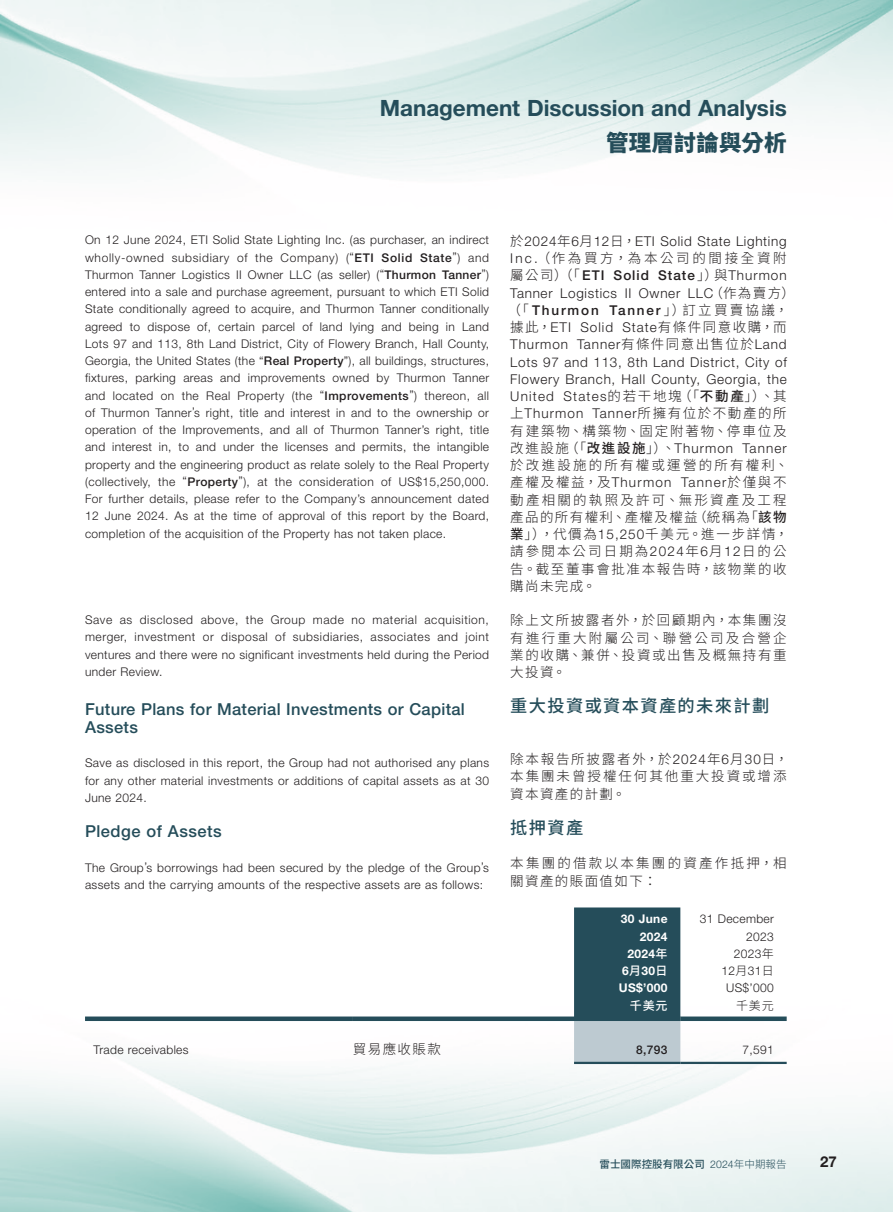
<style>
.page{position:relative;width:893px;height:1212px;background:#fff}
.page>*{position:absolute;margin:0;border:0;box-sizing:border-box;transform-origin:0 0}
.t1{font:700 22.5px "Helvetica Neue LT Std";color:#254d5a}
.t2{font:800 22.5px "Source Han Sans TC";letter-spacing:.005em;color:#254d5a}
.C_Heading_1{font:500 17.25px "Source Han Sans TC";letter-spacing:.08em;color:#254d5a}
.Heading_1{font:500 16.5px "Helvetica Neue LT Std";letter-spacing:.02em;color:#254d5a}
.t3{font:700 15px "Helvetica Neue LT Std";color:#231f20}
.C_Body_Text{font:300 13.5px/17.2px "Source Han Sans TC";letter-spacing:.14em;color:#231f20}
.C_Body_Text-2{font:300 13.5px/17.2px "Source Han Sans TC";letter-spacing:.165em;color:#231f20}
.Body_Text{font:300 12px/17.2px "Helvetica Neue LT Std";letter-spacing:.03em;color:#231f20;text-align:justify}
.Body_Text-2{font:700 12px "Helvetica Neue LT Std";letter-spacing:.03em;color:#fff}
.Body_Text-3{font:500 12px "Helvetica Neue LT Std";color:#231f20}
.Body_Text-4{font:500 12px "Source Han Sans TC";color:#fff}
.Body_Text-5{font:300 12px "Source Han Sans TC";color:#231f20}
.t4{font:500 10.5px "Source Han Sans TC";letter-spacing:.005em;color:#254d5a}
.s1{font-weight:500}
.s2{font-family:"Helvetica Neue LT Std"}
.s3{font-family:"Helvetica Neue LT Std";font-weight:500}
.s4{font-family:"Source Han Sans TC";font-weight:500}
.s5{font-family:"Source Han Sans TC"}
.s6{font-family:"Helvetica Neue LT Std";font-weight:300}
.s7{font-weight:300}
</style>
<div class="page">
<img style="left:0;top:0;width:893px;height:1212px">
<svg style="left:574px;top:907px;width:106px;height:155px;background:#4f6f7a"></svg>
<div style="left:85px;top:1016px;width:268px;height:5px;background:#254d5a"></div>
<div style="left:353px;top:1016px;width:221px;height:5px;background:#254d5a"></div>
<div style="left:574px;top:1016px;width:106px;height:5px;background:#254d5a"></div>
<div style="left:680px;top:1016px;width:107px;height:5px;background:#254d5a"></div>
<hr style="left:574px;top:1062px;width:106px;height:2px;background:#254d5a">
<hr style="left:680px;top:1062px;width:107px;height:2px;background:#254d5a">
<h1 class="t1" style="left:380px;top:94px;width:408px">Management Discussion and Analysis</h1>
<h1 class="t2" style="left:606px;top:130px;width:182px">管理層討論與分析</h1>
<p class="Body_Text" style="left:85px;top:231px;width:406px">On 12 June 2024, ETI Solid State Lighting Inc. (as purchaser, an indirect wholly-owned subsidiary of the Company) (“<span class="s1">ETI Solid State</span>”) and Thurmon Tanner Logistics II Owner LLC (as seller) (“<span class="s1">Thurmon Tanner</span>”) entered into a sale and purchase agreement, pursuant to which ETI Solid State conditionally agreed to acquire, and Thurmon Tanner conditionally agreed to dispose of, certain parcel of land lying and being in Land Lots 97 and 113, 8th Land District, City of Flowery Branch, Hall County, Georgia, the United States (the “<span class="s1">Real Property</span>”), all buildings, structures, fixtures, parking areas and improvements owned by Thurmon Tanner and located on the Real Property (the “<span class="s1">Improvements</span>”) thereon, all of Thurmon Tanner’s right, title and interest in and to the ownership or operation of the Improvements, and all of Thurmon Tanner’s right, title and interest in, to and under the licenses and permits, the intangible property and the engineering product as relate solely to the Real Property (collectively, the “<span class="s1">Property</span>”), at the consideration of US$15,250,000.<br>For further details, please refer to the Company’s announcement dated 12 June 2024. As at the time of approval of this report by the Board, completion of the acquisition of the Property has not taken place.</p>
<p class="Body_Text" style="left:85px;top:611px;width:406px">Save as disclosed above, the Group made no material acquisition, merger, investment or disposal of subsidiaries, associates and joint ventures and there were no significant investments held during the Period under Review.</p>
<p class="Heading_1" style="left:85px;top:699px;width:381px">Future Plans for Material Investments or Capital</p>
<p class="Heading_1" style="left:85px;top:717px;width:54px">Assets</p>
<p class="Body_Text" style="left:85px;top:754px;width:406px">Save as disclosed in this report, the Group had not authorised any plans for any other material investments or additions of capital assets as at 30<br>June 2024.</p>
<p class="Heading_1" style="left:85px;top:821px;width:138px">Pledge of Assets</p>
<p class="Body_Text" style="left:85px;top:858px;width:405px">The Group’s borrowings had been secured by the pledge of the Group’s assets and the carrying amounts of the respective assets are as follows:</p>
<p class="C_Body_Text" style="left:507px;top:232px;width:289px">於<span class="s2">2024</span>年<span class="s2">6</span>月<span class="s2">12</span>日，<span class="s2">ETI Solid State Lighting<br>Inc.</span>（作為買方，為本公司的間接全資附屬公司）（「<span class="s3">ETI Solid State</span>」）與<span class="s2">Thurmon<br>Tanner Logistics II Owner LLC</span>（作為賣方）（「<span class="s3">Thurmon Tanner</span>」）訂立買賣協議，據此，<span class="s2">ETI Solid State</span>有條件同意收購，而<br><span class="s2">Thurmon Tanner</span>有條件同意出售位於<span class="s2">Land<br>Lots 97 and 113, 8th Land District, City of<br>Flowery Branch, Hall County, Georgia, the<br>United States</span>的若干地塊（「<span class="s1">不動產</span>」）、其上<span class="s2">Thurmon Tanner</span>所擁有位於不動產的所有建築物、構築物、固定附著物、停車位及改進設施（「<span class="s1">改進設施</span>」）、<span class="s2">Thurmon Tanner</span>於改進設施的所有權或運營的所有權利、產權及權益，及<span class="s2">Thurmon Tanner</span>於僅與不動產相關的執照及許可、無形資產及工程產品的所有權利、產權及權益（統稱為「<span class="s1">該物業</span>」），代價為<span class="s2">15,250</span>千美元。進一步詳情，請參閱本公司日期為<span class="s2">2024</span>年<span class="s2">6</span>月<span class="s2">12</span>日的公告。截至董事會批准本報告時，該物業的收購尚未完成。</p>
<p class="C_Body_Text" style="left:510px;top:612px;width:278px;text-align:justify">除上文所披露者外，於回顧期內，本集團沒有進行重大附屬公司、聯營公司及合營企業的收購、兼併、投資或出售及概無持有重大投資。</p>
<p class="C_Heading_1" style="left:510px;top:696px;width:260px">重大投資或資本資產的未來計劃</p>
<p class="C_Body_Text" style="left:510px;top:751px;width:280px">除本報告所披露者外，於<span class="s2">2024</span>年<span class="s2">6</span>月<span class="s2">30</span>日，本集團未曾授權任何其他重大投資或增添資本資產的計劃。</p>
<p class="C_Heading_1" style="left:510px;top:818px;width:75px">抵押資產</p>
<p class="C_Body_Text-2" style="left:510px;top:855px;width:278px">本集團的借款以本集團的資產作抵押，相關資產的賬面值如下：</p>
<p class="Body_Text-2" style="left:621px;top:911px;width:48px">30 June</p>
<p class="Body_Text" style="left:700px;top:910px;width:76px">31 December</p>
<p class="Body_Text-2" style="left:640px;top:929px;width:29px">2024</p>
<p class="Body_Text" style="left:746px;top:927px;width:29px">2023</p>
<p class="Body_Text-2" style="left:628px;top:946px;width:42px">2024<span class="s4">年</span></p>
<p class="Body_Text-2" style="left:622px;top:963px;width:47px">6<span class="s4">月</span>30<span class="s4">日</span></p>
<p class="Body_Text" style="left:734px;top:945px;width:42px">2023<span class="s5">年</span></p>
<p class="Body_Text" style="left:722px;top:962px;width:54px">12<span class="s5">月</span>31<span class="s5">日</span></p>
<p class="Body_Text-2" style="left:619px;top:980px;width:50px">US$’000</p>
<p class="Body_Text" style="left:726px;top:979px;width:49px">US$’000</p>
<p class="Body_Text-4" style="left:630px;top:998px;width:39px">千美元</p>
<p class="Body_Text-5" style="left:736px;top:998px;width:39px">千美元</p>
<p class="Body_Text" style="left:94px;top:1041px;width:97px">Trade receivables</p>
<p class="C_Body_Text" style="left:353px;top:1040px;width:89px">貿易應收賬款</p>
<p class="Body_Text-3" style="left:636px;top:1043px;width:33px">8,793</p>
<p class="Body_Text" style="left:742px;top:1041px;width:33px">7,591</p>
<p class="t4" style="left:599px;top:1158px;width:189px">雷士國際控股有限公司 <span class="s6">2024</span><span class="s7">年中期報告</span></p>
<p class="t3" style="left:820px;top:1152px;width:18px">27</p>
</div>
